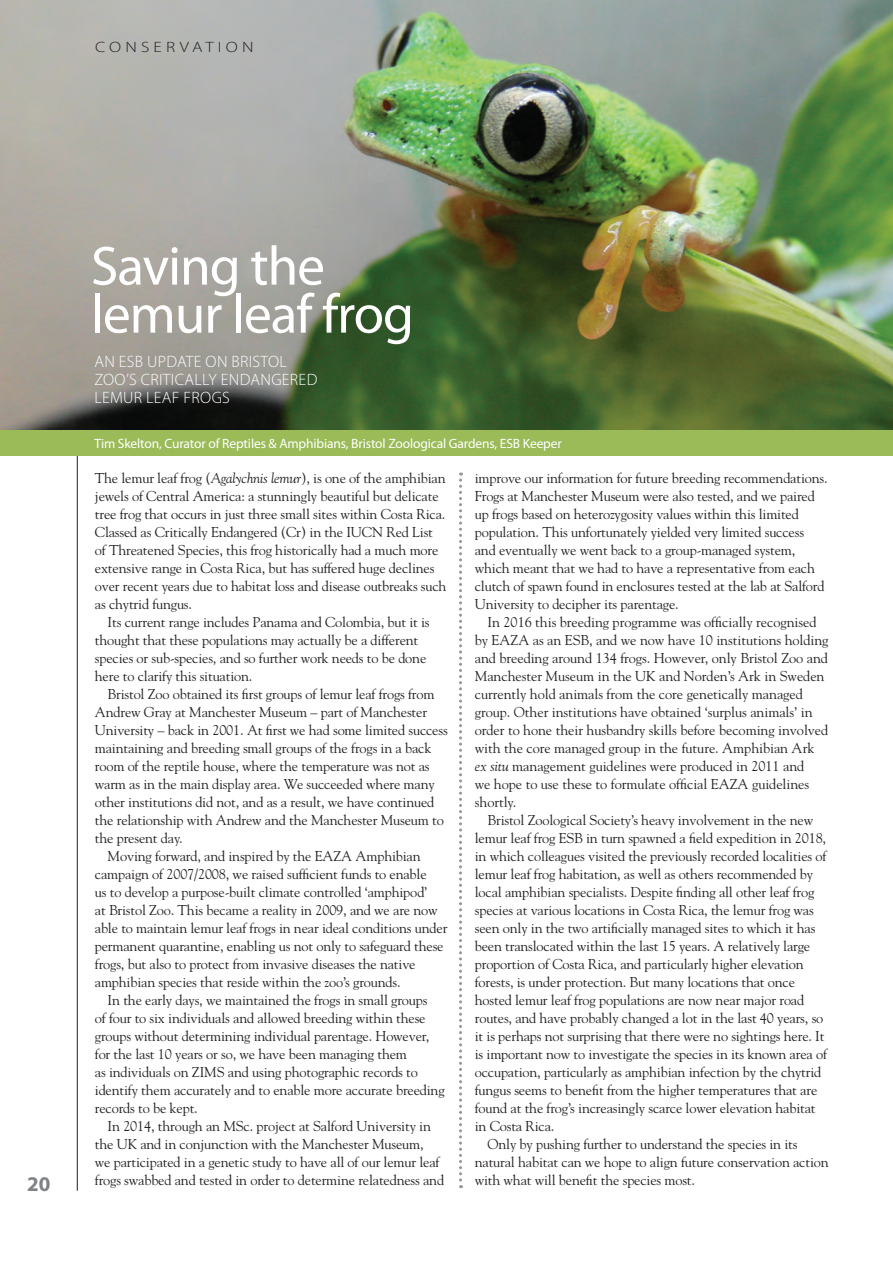
<style>
.page{position:relative;width:893px;height:1263px;background:#fff}
.page>*{position:absolute;margin:0;border:0;box-sizing:border-box;transform-origin:0 0}
.t1{font:55.5px/48px "Myriad Pro";letter-spacing:-.02em;color:#fff}
.t2{font:700 21px "Myriad Pro";color:#808285}
.t3{font:300 16.5px/18px "Myriad Pro";letter-spacing:.02em;color:#fff}
.t4{font:300 15px "Myriad Pro";letter-spacing:.23em;color:#231f20;scale:1.2 1}
.t5{font:14.25px/18px "Goudy";letter-spacing:-.01em;color:#231f20}
.t6{font:13.5px "Myriad Pro";letter-spacing:-.01em;color:#fff}
.s1{font-style:italic}
</style>
<div class="page">
<hr style="left:77px;top:41px;width:1px;height:1150px;background:#231f20">
<img style="left:0;top:0;width:893px;height:430px">
<div style="left:0;top:430px;width:893px;height:26px;background:#9abb58"></div>
<svg style="left:459px;top:473px;width:3px;height:715px"></svg>
<p class="t4" style="left:95px;top:38px;width:134px">CONSERVATION</p>
<p class="t2" style="left:27px;top:1170px;width:25px">20</p>
<p class="t1" style="left:91px;top:241px;width:325px">Saving the lemur leaf frog</p>
<p class="t3" style="left:94px;top:352px;width:224px">AN ESB UPDATE ON BRISTOL<br>ZOO’S CRITICALLY ENDANGERED<br>LEMUR LEAF FROGS</p>
<p class="t6" style="left:95px;top:435px;width:469px">Tim Skelton, Curator of Reptiles &amp; Amphibians, Bristol Zoological Gardens, ESB Keeper</p>
<p class="t5" style="left:95px;top:469px;width:353px">The lemur leaf frog (<span class="s1">Agalychnis lemur</span>), is one of the amphibian jewels of Central America: a stunningly beautiful but delicate tree frog that occurs in just three small sites within Costa Rica.<br>Classed as Critically Endangered (Cr) in the IUCN Red List of Threatened Species, this frog historically had a much more extensive range in Costa Rica, but has suffered huge declines over recent years due to habitat loss and disease outbreaks such as chytrid fungus.</p>
<p class="t5" style="left:95px;top:613px;width:336px;text-indent:13px">Its current range includes Panama and Colombia, but it is thought that these populations may actually be a different species or sub-species, and so further work needs to be done here to clarify this situation.</p>
<p class="t5" style="left:95px;top:685px;width:354px;text-indent:13px">Bristol Zoo obtained its first groups of lemur leaf frogs from Andrew Gray at Manchester Museum – part of Manchester University – back in 2001. At first we had some limited success maintaining and breeding small groups of the frogs in a back room of the reptile house, where the temperature was not as warm as in the main display area. We succeeded where many other institutions did not, and as a result, we have continued the relationship with Andrew and the Manchester Museum to the present day.</p>
<p class="t5" style="left:95px;top:847px;width:354px;text-indent:13px">Moving forward, and inspired by the EAZA Amphibian campaign of 2007/2008, we raised sufficient funds to enable<br>us to develop a purpose-built climate controlled ‘amphipod’<br>at Bristol Zoo. This became a reality in 2009, and we are now able to maintain lemur leaf frogs in near ideal conditions under permanent quarantine, enabling us not only to safeguard these frogs, but also to protect from invasive diseases the native amphibian species that reside within the zoo’s grounds.</p>
<p class="t5" style="left:95px;top:991px;width:351px;text-indent:13px">In the early days, we maintained the frogs in small groups<br>of four to six individuals and allowed breeding within these groups without determining individual parentage. However, for the last 10 years or so, we have been managing them<br>as individuals on ZIMS and using photographic records to identify them accurately and to enable more accurate breeding records to be kept.</p>
<p class="t5" style="left:95px;top:1117px;width:351px;text-indent:13px">In 2014, through an MSc. project at Salford University in the UK and in conjunction with the Manchester Museum,<br>we participated in a genetic study to have all of our lemur leaf frogs swabbed and tested in order to determine relatedness and</p>
<p class="t5" style="left:475px;top:469px;width:354px">improve our information for future breeding recommendations.<br>Frogs at Manchester Museum were also tested, and we paired up frogs based on heterozygosity values within this limited population. This unfortunately yielded very limited success and eventually we went back to a group-managed system, which meant that we had to have a representative from each clutch of spawn found in enclosures tested at the lab at Salford University to decipher its parentage.</p>
<p class="t5" style="left:475px;top:613px;width:355px;text-indent:13px">In 2016 this breeding programme was officially recognised by EAZA as an ESB, and we now have 10 institutions holding and breeding around 134 frogs. However, only Bristol Zoo and Manchester Museum in the UK and Norden’s Ark in Sweden currently hold animals from the core genetically managed group. Other institutions have obtained ‘surplus animals’ in order to hone their husbandry skills before becoming involved with the core managed group in the future. Amphibian Ark <span class="s1">ex situ</span> management guidelines were produced in 2011 and<br>we hope to use these to formulate official EAZA guidelines shortly.</p>
<p class="t5" style="left:475px;top:811px;width:354px;text-indent:13px">Bristol Zoological Society’s heavy involvement in the new lemur leaf frog ESB in turn spawned a field expedition in 2018, in which colleagues visited the previously recorded localities of lemur leaf frog habitation, as well as others recommended by local amphibian specialists. Despite finding all other leaf frog species at various locations in Costa Rica, the lemur frog was seen only in the two artificially managed sites to which it has been translocated within the last 15 years. A relatively large proportion of Costa Rica, and particularly higher elevation forests, is under protection. But many locations that once hosted lemur leaf frog populations are now near major road routes, and have probably changed a lot in the last 40 years, so it is perhaps not surprising that there were no sightings here. It is important now to investigate the species in its known area of occupation, particularly as amphibian infection by the chytrid fungus seems to benefit from the higher temperatures that are found at the frog’s increasingly scarce lower elevation habitat in Costa Rica.</p>
<p class="t5" style="left:475px;top:1134px;width:355px;text-indent:13px">Only by pushing further to understand the species in its natural habitat can we hope to align future conservation action with what will benefit the species most.</p>
</div>
